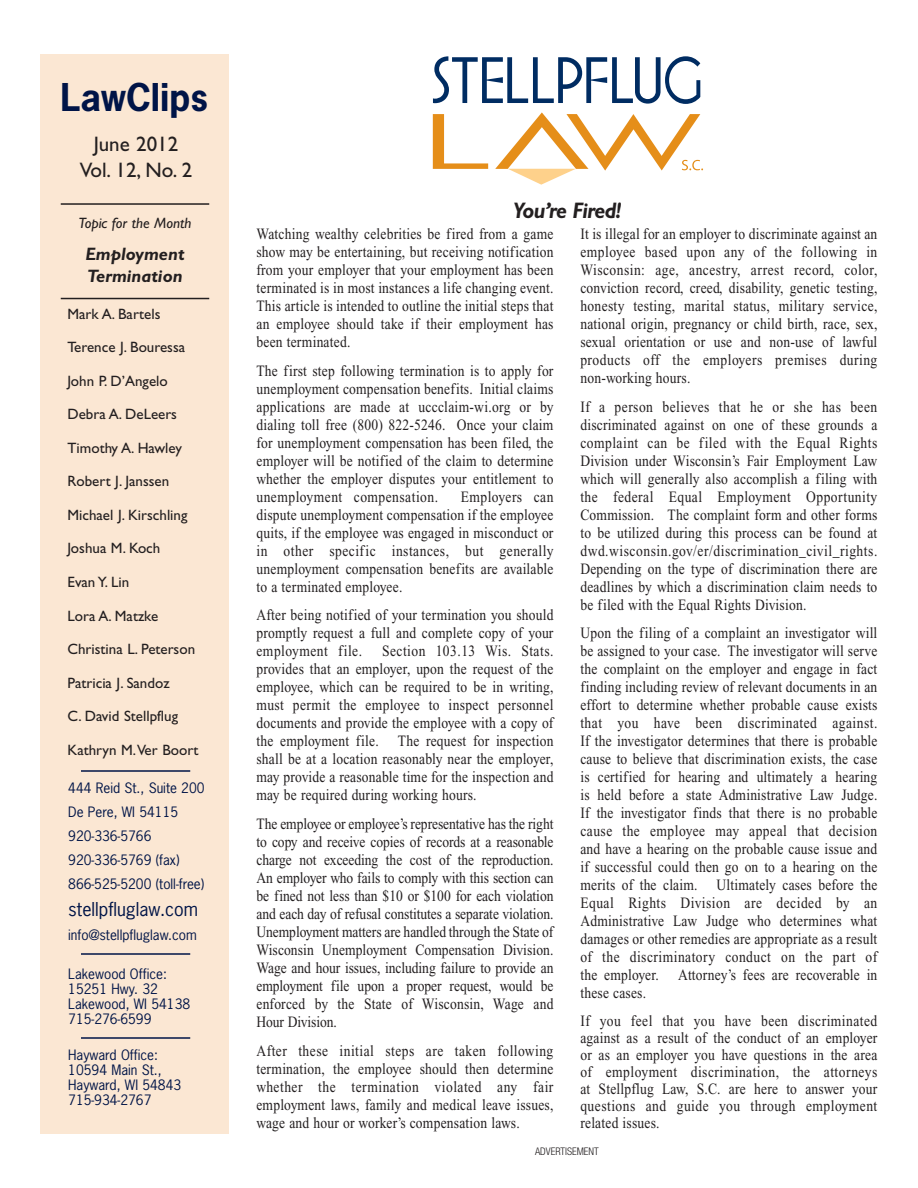
<style>
.page{position:relative;width:918px;height:1188px;background:#fff}
.page>*{position:absolute;margin:0;border:0;box-sizing:border-box;transform-origin:0 0}
.t1{font:700 36px "News Gothic";color:#001447}
.t2{font:italic 700 22.5px "Gill Sans";letter-spacing:-.025em;color:#231f20;scale:.95 1}
.t3{font:21px/25.2px "Gill Sans";color:#231f20;text-align:center}
.t4{font:italic 700 18px/21.6px "Gill Sans";color:#231f20}
.t5{font:18px "News Gothic";color:#001447}
.t6{font:15.75px/18px "Times New Roman";letter-spacing:.015em;color:#231f20;text-align:justify;scale:.86 1}
.t7{font:15px "Gill Sans";color:#231f20}
.t8{font:italic 15px "Gill Sans";color:#231f20}
.t9{font:13.5px/15px "News Gothic";color:#001447}
.t10{font:300 condensed 10.5px "Helvetica Neue";color:#231f20}
</style>
<div class="page">
<div style="left:40px;top:54px;width:190px;height:1080px;background:#fbe7d3"></div>
<hr style="left:81px;top:770px;width:109px;height:2px;background:#001447">
<hr style="left:81px;top:953px;width:109px;height:2px;background:#001447">
<hr style="left:81px;top:1037px;width:109px;height:2px;background:#001447">
<svg style="left:433px;top:114px;width:55px;height:55px"></svg>
<svg style="left:433px;top:56px;width:267px;height:48px"></svg>
<svg style="left:495px;top:112px;width:208px;height:73px"></svg>
<hr style="left:61px;top:203px;width:148px;height:2px;background:#231f20">
<hr style="left:61px;top:298px;width:148px;height:1px;background:#231f20">
<h1 class="t1" style="left:60px;top:78px;width:149px">LawClips</h1>
<h3 class="t3" style="left:80px;top:134px;width:114px">June 2012<br>Vol. 12, No. 2</h3>
<p class="t8" style="left:79px;top:217px;width:114px">Topic for the Month</p>
<p class="t4" style="left:85px;top:245px;width:101px">Employment<br>Termination</p>
<p class="t7" style="left:68px;top:308px;width:95px">Mark A. Bartels</p>
<p class="t7" style="left:68px;top:342px;width:119px">Terence J. Bouressa</p>
<p class="t7" style="left:68px;top:375px;width:102px">John P. D’Angelo</p>
<p class="t7" style="left:68px;top:409px;width:111px">Debra A. DeLeers</p>
<p class="t7" style="left:68px;top:442px;width:116px">Timothy A. Hawley</p>
<p class="t7" style="left:68px;top:476px;width:103px">Robert J. Janssen</p>
<p class="t7" style="left:68px;top:509px;width:122px">Michael J. Kirschling</p>
<p class="t7" style="left:67px;top:543px;width:94px">Joshua M. Koch</p>
<p class="t7" style="left:68px;top:576px;width:63px">Evan Y. Lin</p>
<p class="t7" style="left:68px;top:610px;width:92px">Lora A. Matzke</p>
<p class="t7" style="left:67px;top:643px;width:129px">Christina L. Peterson</p>
<p class="t7" style="left:68px;top:677px;width:104px">Patricia J. Sandoz</p>
<p class="t7" style="left:68px;top:710px;width:112px">C. David Stellpflug</p>
<p class="t7" style="left:67px;top:744px;width:133px">Kathryn M.Ver Boort</p>
<p class="t9" style="left:68px;top:776px;width:138px;line-height:24px">444 Reid St., Suite 200<br>De Pere, WI 54115<br>920-336-5766<br>920-336-5769 (fax)<br>866-525-5200 (toll-free)</p>
<p class="t5" style="left:68px;top:899px;width:131px">stellpfluglaw.com</p>
<p class="t9" style="left:68px;top:927px;width:130px">info@stellpfluglaw.com</p>
<p class="t9" style="left:68px;top:966px;width:123px">Lakewood Office:<br>15251 Hwy. 32<br>Lakewood, WI 54138<br>715-276-6599</p>
<p class="t9" style="left:68px;top:1047px;width:115px">Hayward Office:<br>10594 Main St.,<br>Hayward, WI 54843<br>715-934-2767</p>
<h2 class="t2" style="left:513px;top:202px;width:116px">You’re Fired!</h2>
<p class="t6" style="left:256px;top:226px;width:347px">Watching wealthy celebrities be fired from a game show may be entertaining, but receiving notification from your employer that your employment has been terminated is in most instances a life changing event.<br>This article is intended to outline the initial steps that an employee should take if their employment has been terminated.</p>
<p class="t6" style="left:257px;top:363px;width:347px">The first step following termination is to apply for unemployment compensation benefits. Initial claims applications are made at uccclaim-wi.org or by dialing toll free (800) 822-5246. Once your claim for unemployment compensation has been filed, the employer will be notified of the claim to determine whether the employer disputes your entitlement to unemployment compensation.</p>
<p class="t6" style="left:257px;top:489px;width:347px;text-indent:204px">Employers can dispute unemployment compensation if the employee quits, if the employee was engaged in misconduct or in other specific instances, but generally unemployment compensation benefits are available to a terminated employee.</p>
<p class="t6" style="left:257px;top:608px;width:347px">After being notified of your termination you should promptly request a full and complete copy of your employment file.</p>
<p class="t6" style="left:257px;top:644px;width:347px;text-indent:126px">Section 103.13 Wis. Stats. provides that an employer, upon the request of the employee, which can be required to be in writing, must permit the employee to inspect personnel documents and provide the employee with a copy of the employment file. The request for inspection shall be at a location reasonably near the employer, may provide a reasonable time for the inspection and may be required during working hours.</p>
<p class="t6" style="left:256px;top:816px;width:347px">The employee or employee’s representative has the right to copy and receive copies of records at a reasonable charge not exceeding the cost of the reproduction.<br>An employer who fails to comply with this section can be fined not less than $10 or $100 for each violation and each day of refusal constitutes a separate violation.<br>Unemployment matters are handled through the State of Wisconsin Unemployment Compensation Division.<br>Wage and hour issues, including failure to provide an employment file upon a proper request, would be enforced by the State of Wisconsin, Wage and Hour Division.</p>
<p class="t6" style="left:256px;top:1043px;width:347px">After these initial steps are taken following termination, the employee should then determine whether the termination violated any fair employment laws, family and medical leave issues, wage and hour or worker’s compensation laws.</p>
<p class="t6" style="left:580px;top:226px;width:347px">It is illegal for an employer to discriminate against an employee based upon any of the following in Wisconsin: age, ancestry, arrest record, color, conviction record, creed, disability, genetic testing, honesty testing, marital status, military service, national origin, pregnancy or child birth, race, sex, sexual orientation or use and non-use of lawful products off the employers premises during non-working hours.</p>
<p class="t6" style="left:580px;top:399px;width:347px">If a person believes that he or she has been discriminated against on one of these grounds a complaint can be filed with the Equal Rights Division under Wisconsin’s Fair Employment Law which will generally also accomplish a filing with the federal Equal Employment Opportunity Commission. The complaint form and other forms to be utilized during this process can be found at dwd.wisconsin.gov/er/discrimination_civil_rights.<br>Depending on the type of discrimination there are deadlines by which a discrimination claim needs to be filed with the Equal Rights Division.</p>
<p class="t6" style="left:580px;top:626px;width:347px">Upon the filing of a complaint an investigator will be assigned to your case. The investigator will serve the complaint on the employer and engage in fact finding including review of relevant documents in an effort to determine whether probable cause exists that you have been discriminated against.<br>If the investigator determines that there is probable cause to believe that discrimination exists, the case is certified for hearing and ultimately a hearing is held before a state Administrative Law Judge.<br>If the investigator finds that there is no probable cause the employee may appeal that decision and have a hearing on the probable cause issue and if successful could then go on to a hearing on the merits of the claim. Ultimately cases before the Equal Rights Division are decided by an Administrative Law Judge who determines what damages or other remedies are appropriate as a result of the discriminatory conduct on the part of the employer. Attorney’s fees are recoverable in these cases.</p>
<p class="t6" style="left:580px;top:1014px;width:347px;line-height:17px">If you feel that you have been discriminated against as a result of the conduct of an employer or as an employer you have questions in the area of employment discrimination, the attorneys at Stellpflug Law, S.C. are here to answer your questions and guide you through employment related issues.</p>
<p class="t10" style="left:535px;top:1148px;width:65px">ADVERTISEMENT</p>
</div>
